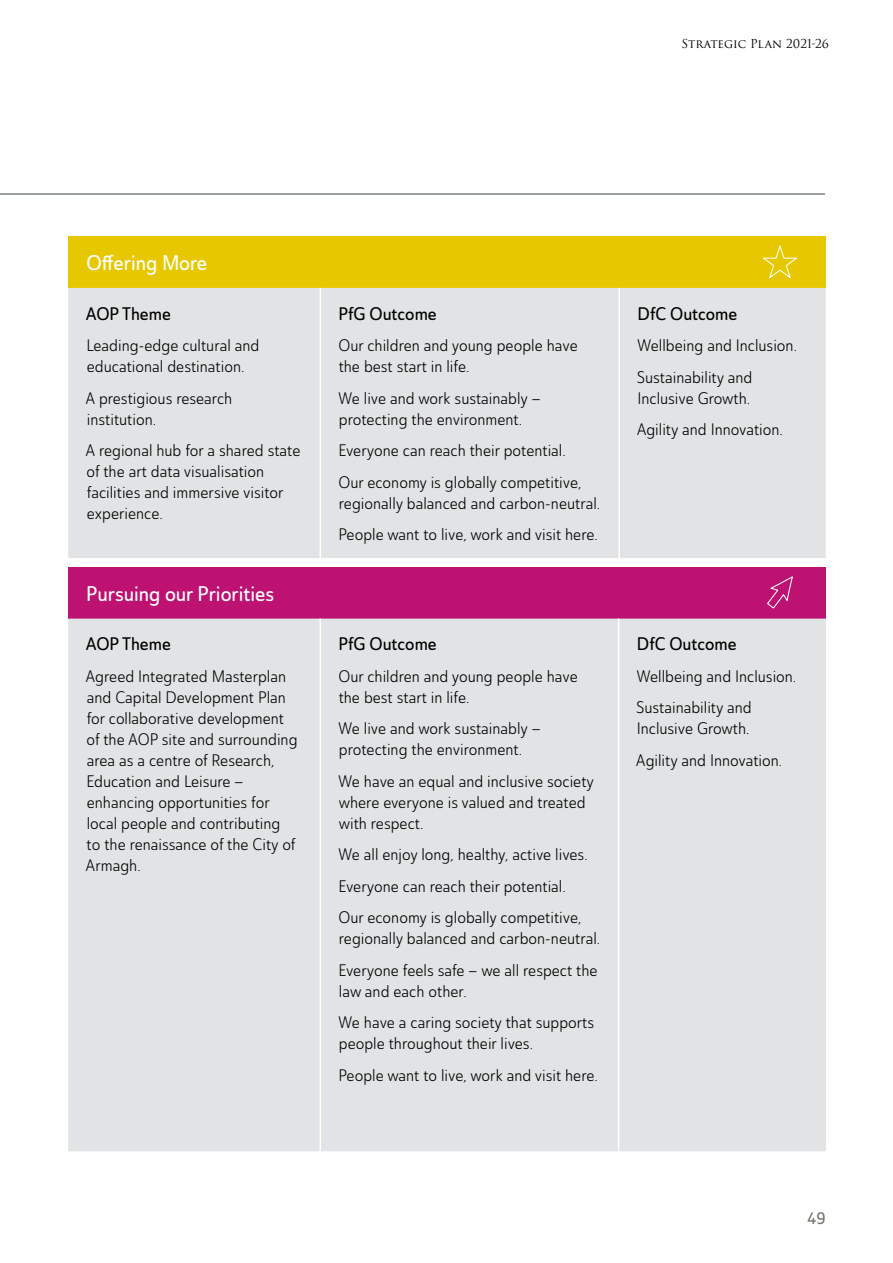
<style>
.page{position:relative;width:893px;height:1263px;background:#fff}
.page>*{position:absolute;margin:0;border:0;box-sizing:border-box;transform-origin:0 0}
.t1{font:21px "Ainslie Sans Con Med";color:#fff}
.t2{font:18px "Ainslie Sans Con Med";color:#000}
.t3{font:16.5px/21px "Ainslie Sans Con Boo";color:#000}
.t4{font:16.5px "Ainslie Sans Con Med";color:#747269}
.t5{font:12px "Trajan Pro 3";color:#000}
</style>
<div class="page">
<hr style="left:0;top:193px;width:825px;height:2px;background:#4c5759">
<div style="left:68px;top:236px;width:758px;height:52px;background:#e7c800"></div>
<div style="left:68px;top:288px;width:758px;height:270px;background:#e1e3e4"></div>
<hr style="left:320px;top:288px;width:1px;height:270px;background:#fff">
<hr style="left:618px;top:288px;width:2px;height:270px;background:#fff">
<div style="left:68px;top:567px;width:758px;height:52px;background:#bd1271"></div>
<div style="left:68px;top:619px;width:758px;height:532px;background:#e1e3e4"></div>
<hr style="left:320px;top:619px;width:1px;height:532px;background:#fff">
<hr style="left:618px;top:619px;width:1px;height:532px;background:#fff">
<svg style="left:767px;top:576px;width:26px;height:33px"></svg>
<svg style="left:763px;top:245px;width:34px;height:33px"></svg>
<p class="t5" style="left:682px;top:35px;width:149px">Strategic Plan 2021-26</p>
<p class="t1" style="left:86px;top:250px;width:122px">Offering More</p>
<p class="t2" style="left:86px;top:302px;width:86px">AOP Theme</p>
<p class="t3" style="left:86px;top:335px;width:175px">Leading-edge cultural and educational destination.</p>
<p class="t3" style="left:86px;top:387px;width:148px">A prestigious research institution.</p>
<p class="t3" style="left:86px;top:440px;width:216px">A regional hub for a shared state of the art data visualisation facilities and immersive visitor experience.</p>
<p class="t1" style="left:86px;top:580px;width:189px">Pursuing our Priorities</p>
<p class="t2" style="left:86px;top:633px;width:86px">AOP Theme</p>
<p class="t3" style="left:86px;top:665px;width:213px">Agreed Integrated Masterplan and Capital Development Plan for collaborative development of the AOP site and surrounding area as a centre of Research,<br>Education and Leisure – enhancing opportunities for local people and contributing<br>to the renaissance of the City of<br>Armagh.</p>
<p class="t2" style="left:339px;top:302px;width:100px">PfG Outcome</p>
<p class="t3" style="left:338px;top:335px;width:241px">Our children and young people have the best start in life.</p>
<p class="t3" style="left:338px;top:387px;width:204px">We live and work sustainably – protecting the environment.</p>
<p class="t3" style="left:338px;top:435px;width:245px;line-height:31.5px">Everyone can reach their potential.<br>Our economy is globally competitive,</p>
<p class="t3" style="left:339px;top:487px;width:263px;line-height:31.5px">regionally balanced and carbon-neutral.<br>People want to live, work and visit here.</p>
<p class="t2" style="left:638px;top:302px;width:101px">DfC Outcome</p>
<p class="t3" style="left:637px;top:330px;width:162px;line-height:31.5px">Wellbeing and Inclusion.<br>Sustainability and</p>
<p class="t3" style="left:637px;top:382px;width:148px;line-height:31.5px">Inclusive Growth.<br>Agility and Innovation.</p>
<p class="t2" style="left:339px;top:633px;width:100px">PfG Outcome</p>
<p class="t3" style="left:338px;top:665px;width:241px">Our children and young people have the best start in life.</p>
<p class="t3" style="left:338px;top:718px;width:204px">We live and work sustainably – protecting the environment.</p>
<p class="t3" style="left:338px;top:770px;width:257px">We have an equal and inclusive society where everyone is valued and treated with respect.</p>
<p class="t3" style="left:338px;top:839px;width:251px;line-height:31.5px">We all enjoy long, healthy, active lives.<br>Everyone can reach their potential.<br>Our economy is globally competitive,</p>
<p class="t3" style="left:339px;top:923px;width:263px;line-height:31.5px">regionally balanced and carbon-neutral.<br>Everyone feels safe – we all respect the</p>
<p class="t3" style="left:338px;top:975px;width:257px;line-height:31.5px">law and each other.<br>We have a caring society that supports</p>
<p class="t3" style="left:339px;top:1028px;width:261px;line-height:31.5px">people throughout their lives.<br>People want to live, work and visit here.</p>
<p class="t2" style="left:637px;top:633px;width:101px">DfC Outcome</p>
<p class="t3" style="left:636px;top:660px;width:162px;line-height:31.5px">Wellbeing and Inclusion.<br>Sustainability and</p>
<p class="t3" style="left:636px;top:713px;width:148px;line-height:31.5px">Inclusive Growth.<br>Agility and Innovation.</p>
<p class="t4" style="left:807px;top:1208px;width:20px">49</p>
</div>
